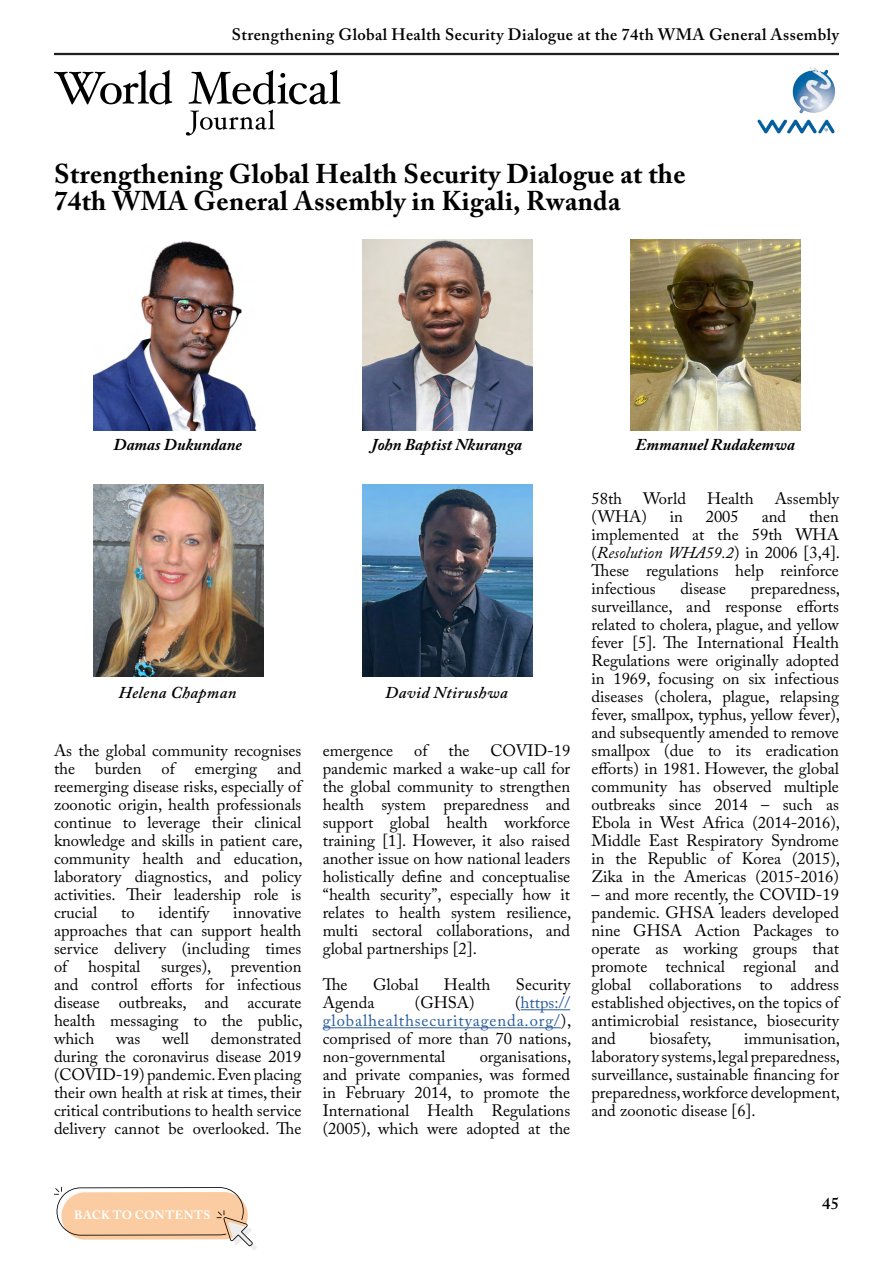
<style>
.page{position:relative;width:893px;height:1263px;background:#fff}
.page>*{position:absolute;margin:0;border:0;box-sizing:border-box;transform-origin:0 0}
.t1{font:700 27px/27px "Adobe Caslon Pro";letter-spacing:.015em;color:#000}
.t2{font:16.5px/18px "Adobe Caslon Pro";color:#000;text-align:justify}
.t3{font:600 16.5px "Adobe Caslon Pro";letter-spacing:.025em;color:#000}
.t4{font:italic 700 16.5px "Adobe Caslon Pro";color:#000}
.t5{font:italic 600 16.5px "Adobe Caslon Pro";letter-spacing:.025em;color:#000}
.t6{font:700 12px "Adobe Caslon Pro";letter-spacing:.04em;color:#fff}
.s1{color:#275b9b}
.s2{font-style:italic}
</style>
<div class="page">
<hr style="left:54px;top:53px;width:785px;height:1px;background:#000">
<hr style="left:54px;top:54px;width:785px;height:1px;background:#000">
<img style="left:802px;top:67px;width:13px;height:7px">
<svg style="left:54px;top:70px;width:118px;height:35px"></svg>
<svg style="left:186px;top:70px;width:154px;height:66px"></svg>
<hr style="left:521px;top:1009px;width:49px;height:1px;background:#275b9b">
<hr style="left:323px;top:1027px;width:238px;height:1px;background:#275b9b">
<img style="left:93px;top:241px;width:164px;height:190px">
<img style="left:93px;top:484px;width:170px;height:192px">
<img style="left:362px;top:239px;width:170px;height:192px">
<img style="left:362px;top:484px;width:170px;height:192px">
<img style="left:631px;top:239px;width:170px;height:192px">
<svg style="left:54px;top:1187px;width:203px;height:63px"></svg>
<p class="t3" style="left:232px;top:24px;width:609px">Strengthening Global Health Security Dialogue at the 74th WMA General Assembly</p>
<h1 class="t1" style="left:54px;top:160px;width:633px">Strengthening Global Health Security Dialogue at the<br>74th WMA General Assembly in Kigali, Rwanda</h1>
<p class="t4" style="left:114px;top:435px;width:130px">Damas Dukundane</p>
<p class="t4" style="left:371px;top:435px;width:153px">John Baptist Nkuranga</p>
<p class="t5" style="left:119px;top:683px;width:119px">Helena Chapman</p>
<p class="t2" style="left:54px;top:741px;width:250px">As the global community recognises the burden of emerging and reemerging disease risks, especially of zoonotic origin, health professionals continue to leverage their clinical knowledge and skills in patient care, community health and education, laboratory diagnostics, and policy activities. Their leadership role is crucial</p>
<p class="t2" style="left:121px;top:903px;width:15px">to</p>
<p class="t2" style="left:159px;top:903px;width:52px">identify</p>
<p class="t2" style="left:54px;top:903px;width:249px;text-indent:179px">innovative approaches that can support health service delivery (including times of</p>
<p class="t2" style="left:54px;top:957px;width:250px;text-indent:107px">surges), prevention and control efforts for infectious disease outbreaks, and accurate health messaging to the public, which</p>
<p class="t2" style="left:88px;top:957px;width:54px">hospital</p>
<p class="t2" style="left:54px;top:1029px;width:249px;text-indent:157px">demonstrated during the coronavirus disease 2019 (COVID-19) pandemic. Even placing their own health at risk at times, their critical contributions to health service delivery cannot be overlooked. The</p>
<p class="t2" style="left:116px;top:1029px;width:26px">was</p>
<p class="t2" style="left:162px;top:1029px;width:28px">well</p>
<p class="t5" style="left:385px;top:683px;width:124px">David Ntirushwa</p>
<p class="t2" style="left:323px;top:741px;width:250px;text-indent:168px">COVID-19 pandemic marked a wake-up call for the global community to strengthen health system preparedness and support global health workforce training [1]. However, it also raised another issue on how national leaders holistically define and conceptualise “health security”, especially how it relates to health system resilience, multi sectoral collaborations, and global partnerships [2].</p>
<p class="t2" style="left:323px;top:975px;width:26px">The</p>
<p class="t2" style="left:373px;top:975px;width:47px">Global</p>
<p class="t2" style="left:444px;top:975px;width:48px">Health</p>
<p class="t2" style="left:516px;top:975px;width:56px">Security</p>
<p class="t2" style="left:323px;top:993px;width:53px">Agenda</p>
<p class="t2" style="left:415px;top:993px;width:61px">(GHSA)</p>
<p class="t2" style="left:323px;top:741px;width:72px">emergence</p>
<p class="t2" style="left:414px;top:741px;width:15px">of</p>
<p class="t2" style="left:448px;top:741px;width:23px">the</p>
<p class="t2" style="left:323px;top:993px;width:250px;text-indent:192px">(<span class="s1">https:// globalhealthsecurityagenda.org/</span>), comprised of more than 70 nations, non-governmental</p>
<p class="t2" style="left:323px;top:1047px;width:250px;text-indent:157px">organisations, and private companies, was formed in February 2014, to promote the International Health Regulations (2005), which were adopted at the</p>
<p class="t4" style="left:635px;top:435px;width:161px">Emmanuel Rudakemwa</p>
<p class="t2" style="left:591px;top:489px;width:32px">58th</p>
<p class="t2" style="left:643px;top:489px;width:44px">World</p>
<p class="t2" style="left:707px;top:489px;width:48px">Health</p>
<p class="t2" style="left:775px;top:489px;width:66px">Assembly</p>
<p class="t2" style="left:591px;top:507px;width:57px">(WHA)</p>
<p class="t2" style="left:670px;top:507px;width:15px">in</p>
<p class="t2" style="left:706px;top:507px;width:34px">2005</p>
<p class="t2" style="left:762px;top:507px;width:26px">and</p>
<p class="t2" style="left:591px;top:507px;width:250px;text-indent:218px">then implemented at the 59th WHA (<span class="s2">Resolution WHA59.2</span>) in 2006 [3,4].<br>These regulations help reinforce infectious</p>
<p class="t2" style="left:591px;top:579px;width:250px;text-indent:159px">preparedness, surveillance, and response efforts related to cholera, plague, and yellow fever [5]. The International Health Regulations were originally adopted in 1969, focusing on six infectious diseases (cholera, plague, relapsing fever, smallpox, typhus, yellow fever), and subsequently amended to remove smallpox (due to its eradication efforts) in 1981. However, the global community has observed multiple outbreaks since 2014 – such as Ebola in West Africa (2014-2016), Middle East Respiratory Syndrome in the Republic of Korea (2015), Zika in the Americas (2015-2016)</p>
<p class="t2" style="left:591px;top:885px;width:249px">– and more recently, the COVID-19 pandemic. GHSA leaders developed nine GHSA Action Packages to operate as working groups that promote technical regional and global collaborations to address established objectives, on the topics of antimicrobial resistance, biosecurity and</p>
<p class="t2" style="left:680px;top:579px;width:47px">disease</p>
<p class="t2" style="left:650px;top:1029px;width:63px">biosafety,</p>
<p class="t2" style="left:591px;top:1029px;width:250px;text-indent:153px">immunisation, laboratory systems, legal preparedness, surveillance, sustainable financing for preparedness, workforce development, and zoonotic disease [6].</p>
<p class="t6" style="left:74px;top:1208px;width:138px">BACK TO CONTENTS</p>
<p class="t3" style="left:822px;top:1194px;width:18px">45</p>
</div>
